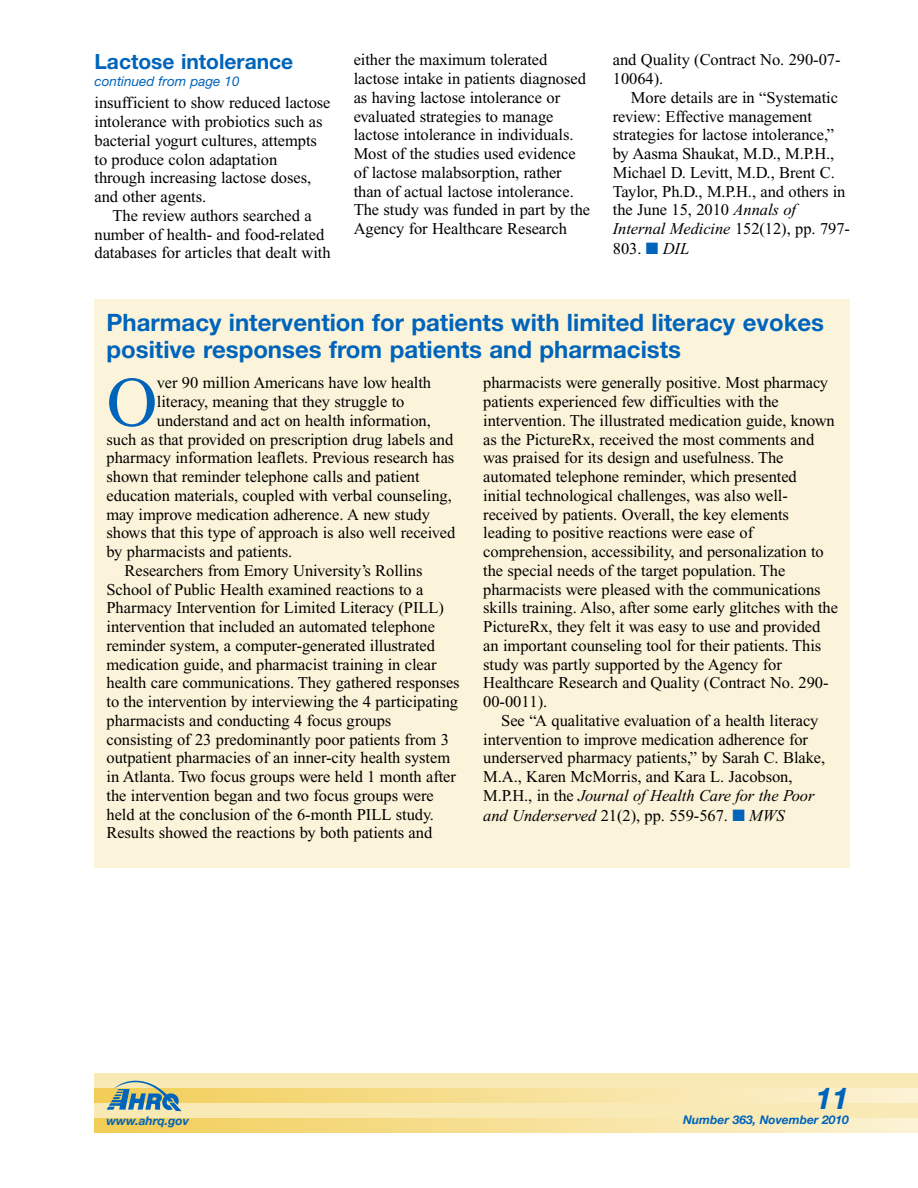
<style>
.page{position:relative;width:918px;height:1188px;background:#fff}
.page>*{position:absolute;margin:0;border:0;box-sizing:border-box;transform-origin:0 0}
.t1{font:70.5px "Times New Roman";color:#0064ba}
.t2{font:italic 700 30px "Helvetica Neue";color:#0064ba}
.t3{font:700 24px/27px "Helvetica Neue";color:#0064ba}
.t4{font:700 21px "Helvetica Neue";color:#0064ba}
.t5{font:16.5px/18.8px "Times New Roman";letter-spacing:-.005em;color:#000}
.t6{font:italic 13.5px "Helvetica Neue";color:#0064ba}
.t7{font:italic 700 12px "Helvetica Neue";color:#0064ba}
.s1{font-style:italic}
.s2{color:#0064ba}
</style>
<div class="page">
<div style="left:95px;top:1073px;width:823px;height:59px;background:#f9e9b4"></div>
<svg style="left:94px;top:1089px;width:824px;height:13px"></svg>
<svg style="left:94px;top:1119px;width:824px;height:13px"></svg>
<img style="left:105px;top:1080px;width:79px;height:31px">
<div style="left:94px;top:299px;width:756px;height:568px;background:#fcf4da"></div>
<p class="t4" style="left:94px;top:54px;width:200px">Lactose intolerance</p>
<p class="t6" style="left:94px;top:76px;width:147px">continued from page 10</p>
<p class="t5" style="left:94px;top:95px;width:237px">insufficient to show reduced lactose intolerance with probiotics such as bacterial yogurt cultures, attempts to produce colon adaptation through increasing lactose doses, and other agents.</p>
<p class="t5" style="left:95px;top:208px;width:238px;text-align:center">The review authors searched a number of health- and food-related databases for articles that dealt with</p>
<p class="t5" style="left:354px;top:52px;width:238px">either the maximum tolerated lactose intake in patients diagnosed as having lactose intolerance or evaluated strategies to manage lactose intolerance in individuals.<br>Most of the studies used evidence of lactose malabsorption, rather than of actual lactose intolerance.<br>The study was funded in part by the Agency for Healthcare Research</p>
<p class="t5" style="left:613px;top:52px;width:229px">and Quality (Contract No. 290-07-<br>10064).</p>
<p class="t5" style="left:613px;top:90px;width:239px;text-indent:18px">More details are in “Systematic review: Effective management strategies for lactose intolerance,” by Aasma Shaukat, M.D., M.P.H.,<br>Michael D. Levitt, M.D., Brent C.<br>Taylor, Ph.D., M.P.H., and others in the June 15, 2010 <span class="s1">Annals of<br>Internal Medicine</span> 152(12), pp. 797-<br>803. <span class="s2">■</span> <span class="s1">DIL</span></p>
<h3 class="t3" style="left:106px;top:311px;width:719px">Pharmacy intervention for patients with limited literacy evokes positive responses from patients and pharmacists</h3>
<h1 class="t1" style="left:106px;top:377px;width:52px">O</h1>
<p class="t5" style="left:157px;top:375px;width:276px">ver 90 million Americans have low health</p>
<p class="t5" style="left:157px;top:394px;width:249px">literacy, meaning that they struggle to</p>
<p class="t5" style="left:157px;top:412px;width:275px">understand and act on health information,</p>
<p class="t5" style="left:107px;top:431px;width:348px">such as that provided on prescription drug labels and</p>
<p class="t5" style="left:107px;top:450px;width:349px">pharmacy information leaflets. Previous research has</p>
<p class="t5" style="left:107px;top:469px;width:315px">shown that reminder telephone calls and patient</p>
<p class="t5" style="left:107px;top:487px;width:347px">education materials, coupled with verbal counseling,</p>
<p class="t5" style="left:107px;top:506px;width:325px">may improve medication adherence. A new study</p>
<p class="t5" style="left:107px;top:525px;width:350px">shows that this type of approach is also well received</p>
<p class="t5" style="left:107px;top:544px;width:187px">by pharmacists and patients.</p>
<p class="t5" style="left:125px;top:562px;width:299px">Researchers from Emory University’s Rollins</p>
<p class="t5" style="left:107px;top:581px;width:318px">School of Public Health examined reactions to a</p>
<p class="t5" style="left:107px;top:600px;width:339px">Pharmacy Intervention for Limited Literacy (PILL)</p>
<p class="t5" style="left:107px;top:619px;width:330px">intervention that included an automated telephone</p>
<p class="t5" style="left:107px;top:637px;width:330px">reminder system, a computer-generated illustrated</p>
<p class="t5" style="left:107px;top:656px;width:332px">medication guide, and pharmacist training in clear</p>
<p class="t5" style="left:107px;top:675px;width:355px">health care communications. They gathered responses</p>
<p class="t5" style="left:107px;top:694px;width:353px">to the intervention by interviewing the 4 participating</p>
<p class="t5" style="left:107px;top:712px;width:286px">pharmacists and conducting 4 focus groups</p>
<p class="t5" style="left:107px;top:731px;width:344px">consisting of 23 predominantly poor patients from 3</p>
<p class="t5" style="left:107px;top:750px;width:345px">outpatient pharmacies of an inner-city health system</p>
<p class="t5" style="left:107px;top:769px;width:351px">in Atlanta. Two focus groups were held 1 month after</p>
<p class="t5" style="left:107px;top:787px;width:329px">the intervention began and two focus groups were</p>
<p class="t5" style="left:107px;top:806px;width:329px">held at the conclusion of the 6-month PILL study.</p>
<p class="t5" style="left:106px;top:825px;width:327px">Results showed the reactions by both patients and</p>
<p class="t5" style="left:483px;top:375px;width:356px">pharmacists were generally positive. Most pharmacy patients experienced few difficulties with the intervention. The illustrated medication guide, known as the PictureRx, received the most comments and was praised for its design and usefulness. The automated telephone reminder, which presented initial technological challenges, was also well&shy;received by patients. Overall, the key elements leading to positive reactions were ease of comprehension, accessibility, and personalization to the special needs of the target population. The pharmacists were pleased with the communications skills training. Also, after some early glitches with the PictureRx, they felt it was easy to use and provided an important counseling tool for their patients. This study was partly supported by the Agency for Healthcare Research and Quality (Contract No. 290- 00-0011).</p>
<p class="t5" style="left:483px;top:712px;width:343px;text-indent:18px">See “A qualitative evaluation of a health literacy intervention to improve medication adherence for underserved pharmacy patients,” by Sarah C. Blake, M.A., Karen McMorris, and Kara L. Jacobson, M.P.H., in the <span class="s1">Journal of Health Care for the Poor and Underserved</span> 21(2), pp. 559-567. <span class="s2">■</span> <span class="s1">MWS</span></p>
<h2 class="t2" style="left:816px;top:1080px;width:35px">11</h2>
<p class="t7" style="left:106px;top:1116px;width:84px">www.ahrq.gov</p>
<p class="t7" style="left:683px;top:1116px;width:167px">Number 363, November 2010</p>
</div>
